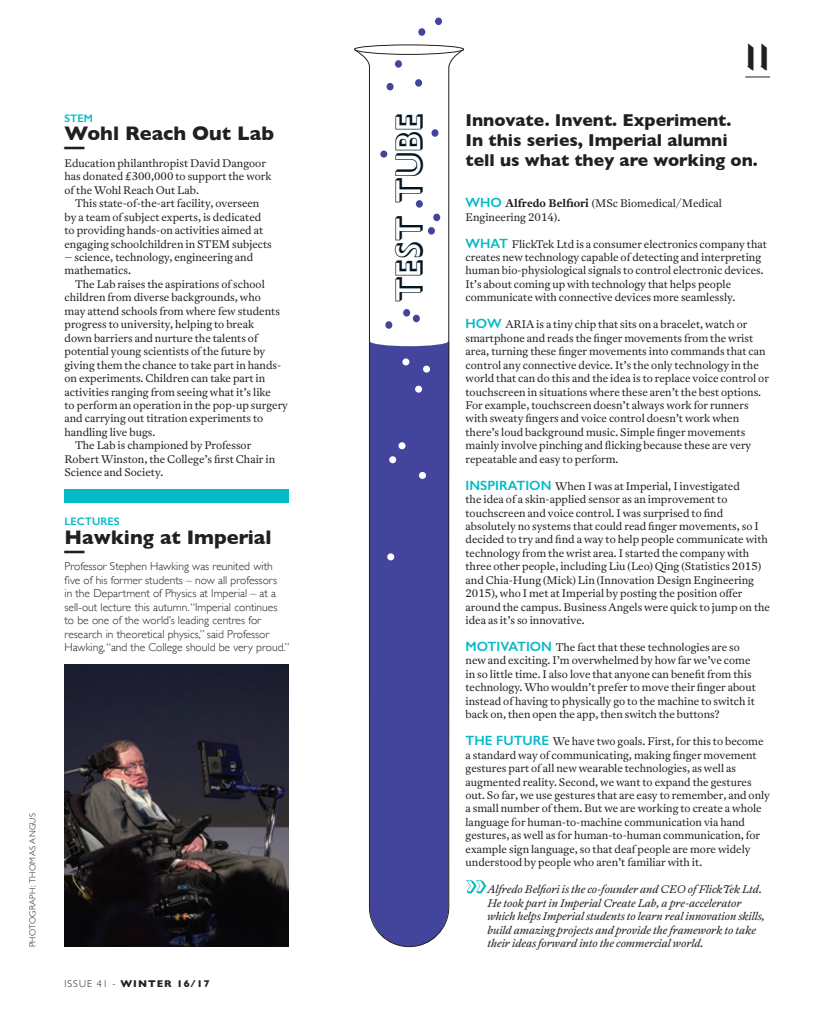
<style>
.page{position:relative;width:824px;height:1030px;background:#fff}
.page>*{position:absolute;margin:0;border:0;box-sizing:border-box;transform-origin:0 0}
.t1{font:36.25px "Gill Sans Shadow MT Std";letter-spacing:-.01em;color:#011622}
.t2{font:300 35.62px "Gill Sans Shadowed MT Std";color:#231f20}
.t3{font:700 20px "Gill Sans";color:#231f20}
.t4{font:700 17.5px "Gill Sans";color:#231f20}
.BOX_COPY{font:300 11.5px/13.4px "Gill Sans";color:#231f20}
.UPFRONT_SMALL_HEADS{font:300 11px/13.5px "Antwerp";color:#231f20}
.BODY_COPY_ANTWERP{font:300 11px/13.5px "Antwerp";color:#231f20}
.END_STYLE_ITALICS{font:italic 300 11px/13.5px "Antwerp";color:#231f20}
.t5{font:600 11px "Gill Sans";color:#03bac6}
.t6{font:700 10px "Gill Sans";letter-spacing:.1em;color:#231f20}
.t7{font:300 8.75px "Gill Sans";letter-spacing:.04em;color:#231f20}
.s1{font-family:"Gill Sans";font-weight:600;font-size:13.5px;color:#03bac6}
.s2{font-weight:700}
.s3{font-weight:300}
</style>
<div class="page">
<img style="left:65px;top:664px;width:224px;height:282px">
<svg style="left:745px;top:77px;width:25px;height:1px"></svg>
<div style="left:354px;top:44px;width:110px;height:11px;border:1px solid #231f20;border-radius:50%"></div>
<div style="left:418px;top:28px;width:7px;height:8px;background:#43459d;border-radius:50%"></div>
<div style="left:435px;top:18px;width:7px;height:7px;background:#43459d;border-radius:50%"></div>
<div style="left:64px;top:489px;width:225px;height:13px;background:#03bac6"></div>
<svg style="left:354px;top:49px;width:132px;height:898px"></svg>
<div style="left:403px;top:309px;width:7px;height:7px;background:#43459d;border-radius:50%"></div>
<div style="left:385px;top:321px;width:7px;height:7px;background:#43459d;border-radius:50%"></div>
<div style="left:413px;top:314px;width:7px;height:8px;background:#43459d;border-radius:50%"></div>
<div style="left:416px;top:200px;width:7px;height:8px;background:#43459d;border-radius:50%"></div>
<div style="left:387px;top:553px;width:7px;height:7px;background:#fff;border-radius:50%"></div>
<div style="left:398px;top:442px;width:7px;height:7px;background:#fff;border-radius:50%"></div>
<p class="t7" style="left:26px;top:947px;width:136px;rotate:-90deg">PHOTOGRAPH: THOMAS ANGUS</p>
<p class="t2" style="left:745px;top:33px;width:26px">11</p>
<p class="t1" style="left:389px;top:302px;width:190px;rotate:-90deg">TEST TUBE</p>
<p class="t4" style="left:465px;top:106px;width:267px">Innovate. Invent. Experiment.</p>
<p class="t4" style="left:465px;top:126px;width:264px">In this series, Imperial alumni</p>
<p class="t5" style="left:64px;top:111px;width:30px">STEM</p>
<p class="t3" style="left:64px;top:117px;width:211px">Wohl Reach Out Lab</p>
<p class="t3" style="left:64px;top:131px;width:21px">—</p>
<p class="BODY_COPY_ANTWERP" style="left:64px;top:156px;width:203px">Education philanthropist David Dangoor</p>
<p class="t4" style="left:465px;top:146px;width:294px">tell us what they are working on.</p>
<p class="BODY_COPY_ANTWERP" style="left:64px;top:169px;width:209px">has donated £300,000 to support the work of the Wohl Reach Out Lab.</p>
<p class="BODY_COPY_ANTWERP" style="left:64px;top:196px;width:209px;text-indent:11px">This state-of-the-art facility, overseen by a team of subject experts, is dedicated to providing hands-on activities aimed at engaging schoolchildren in STEM subjects</p>
<p class="BODY_COPY_ANTWERP" style="left:64px;top:250px;width:190px">– science, technology, engineering and mathematics.</p>
<p class="BODY_COPY_ANTWERP" style="left:64px;top:277px;width:225px;text-indent:11px">The Lab raises the aspirations of school children from diverse backgrounds, who<br>may attend schools from where few students progress to university, helping to break<br>down barriers and nurture the talents of potential young scientists of the future by giving them the chance to take part in hands&shy;on experiments. Children can take part in activities ranging from seeing what it’s like<br>to perform an operation in the pop-up surgery and carrying out titration experiments to handling live bugs.</p>
<p class="BODY_COPY_ANTWERP" style="left:64px;top:438px;width:212px;text-indent:11px">The Lab is championed by Professor<br>Robert Winston, the College’s first Chair in<br>Science and Society.</p>
<p class="UPFRONT_SMALL_HEADS" style="left:465px;top:196px;width:258px"><span class="s1">WHO</span> <span class="s2">Alfredo Belfiori</span> (MSc Biomedical/Medical<br>Engineering 2014).</p>
<p class="UPFRONT_SMALL_HEADS" style="left:465px;top:237px;width:303px"><span class="s1">WHAT</span> FlickTek Ltd is a consumer electronics company that creates new technology capable of detecting and interpreting human bio-physiological signals to control electronic devices.<br>It’s about coming up with technology that helps people communicate with connective devices more seamlessly.</p>
<p class="UPFRONT_SMALL_HEADS" style="left:465px;top:317px;width:305px"><span class="s1">HOW</span> ARIA is a tiny chip that sits on a bracelet, watch or smartphone and reads the finger movements from the wrist area, turning these finger movements into commands that can control any connective device. It’s the only technology in the world that can do this and the idea is to replace voice control or touchscreen in situations where these aren’t the best options.<br>For example, touchscreen doesn’t always work for runners with sweaty fingers and voice control doesn’t work when there’s loud background music. Simple finger movements mainly involve pinching and flicking because these are very repeatable and easy to perform.</p>
<p class="UPFRONT_SMALL_HEADS" style="left:465px;top:479px;width:306px"><span class="s1">INSPIRATION</span> When I was at Imperial, I investigated<br>the idea of a skin-applied sensor as an improvement to touchscreen and voice control. I was surprised to find absolutely no systems that could read finger movements, so I decided to try and find a way to help people communicate with technology from the wrist area. I started the company with three other people, including Liu (Leo) Qing (Statistics 2015) and Chia-Hung (Mick) Lin (Innovation Design Engineering 2015), who I met at Imperial by posting the position offer around the campus. Business Angels were quick to jump on the idea as it’s so innovative.</p>
<p class="UPFRONT_SMALL_HEADS" style="left:465px;top:640px;width:292px"><span class="s1">MOTIVATION</span> The fact that these technologies are so new and exciting. I’m overwhelmed by how far we’ve come in so little time. I also love that anyone can benefit from this technology. Who wouldn’t prefer to move their finger about instead of having to physically go to the machine to switch it back on, then open the app, then switch the buttons?</p>
<p class="UPFRONT_SMALL_HEADS" style="left:465px;top:734px;width:306px"><span class="s1">THE FUTURE</span> We have two goals. First, for this to become a standard way of communicating, making finger movement gestures part of all new wearable technologies, as well as augmented reality. Second, we want to expand the gestures out. So far, we use gestures that are easy to remember, and only a small number of them. But we are working to create a whole language for human-to-machine communication via hand gestures, as well as for human-to-human communication, for example sign language, so that deaf people are more widely understood by people who aren’t familiar with it.</p>
<p class="END_STYLE_ITALICS" style="left:487px;top:882px;width:279px">Alfredo Belfiori is the co-founder and CEO of FlickTek Ltd.<br>He took part in Imperial Create Lab, a pre-accelerator which helps Imperial students to learn real innovation skills, build amazing projects and provide the framework to take</p>
<p class="t5" style="left:64px;top:514px;width:56px">LECTURES</p>
<p class="t3" style="left:64px;top:521px;width:208px">Hawking at Imperial</p>
<p class="t3" style="left:64px;top:534px;width:21px">—</p>
<p class="BOX_COPY" style="left:64px;top:559px;width:226px">Professor Stephen Hawking was reunited with five of his former students – now all professors<br>in the Department of Physics at Imperial – at a sell-out lecture this autumn. “Imperial continues to be one of the world’s leading centres for research in theoretical physics,” said Professor Hawking, “and the College should be very proud.”</p>
<p class="t6" style="left:65px;top:975px;width:147px"><span class="s3">ISSUE 41 -</span> WINTER 16/17</p>
<p class="END_STYLE_ITALICS" style="left:487px;top:936px;width:217px">their ideas forward into the commercial world.</p>
</div>
